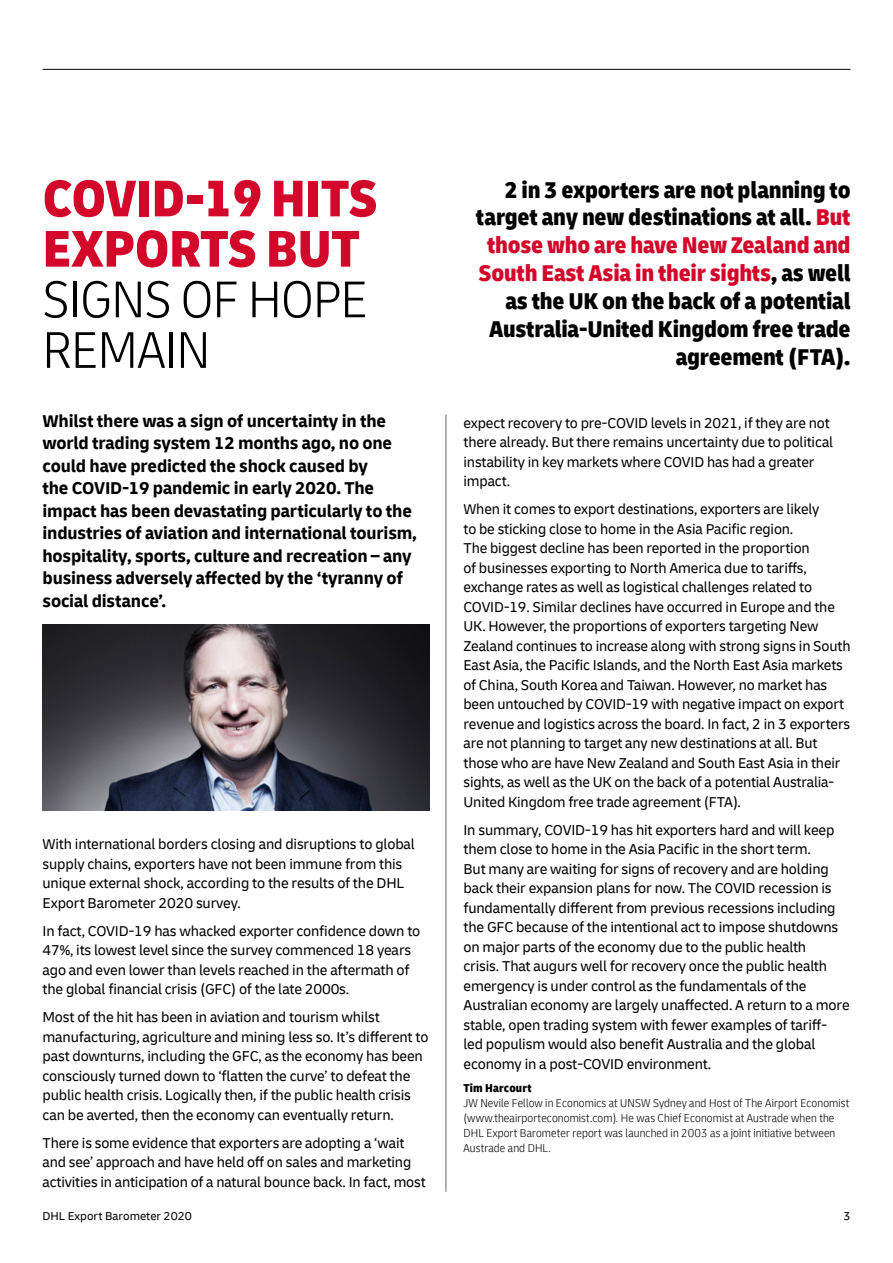
<style>
.page{position:relative;width:893px;height:1263px;background:#fff}
.page>*{position:absolute;margin:0;border:0;box-sizing:border-box;transform-origin:0 0}
.t1{font:900 condensed 54px/50.2px "Delivery";letter-spacing:-.01em;color:#d3072a}
.t2{font:300 condensed 54px/50.6px "Delivery";letter-spacing:-.01em;color:#000}
.t3{font:900 condensed 24px/27.9px "Delivery";letter-spacing:-.01em;color:#000;text-align:right}
.t4{font:700 18px/22.5px "Delivery";letter-spacing:-.01em;color:#000}
.t5{font:15px/19.5px "Delivery";letter-spacing:-.01em;color:#000}
.t6{font:300 condensed 12px/15px "Delivery";letter-spacing:.01em;color:#000}
.t7{font:12px "Delivery";color:#000}
.t8{font:900 condensed 12px "Delivery";letter-spacing:.01em;color:#000}
.s1{color:#d3072a}
</style>
<div class="page">
<hr style="left:446px;top:415px;width:1px;height:777px;background:#5f6b77">
<img style="left:43px;top:624px;width:386px;height:186px">
<hr style="left:43px;top:69px;width:807px;height:1px;background:#000">
<h1 class="t1" style="left:43px;top:174px;width:337px">COVID-19 HITS<br>EXPORTS BUT</h1>
<h1 class="t2" style="left:43px;top:274px;width:327px">SIGNS OF HOPE<br>REMAIN</h1>
<p class="t4" style="left:43px;top:409px;width:376px">Whilst there was a sign of uncertainty in the world trading system 12 months ago, no one could have predicted the shock caused by<br>the COVID-19 pandemic in early 2020. The impact has been devastating particularly to the industries of aviation and international tourism, hospitality, sports, culture and recreation – any business adversely affected by the ‘tyranny of social distance’.</p>
<p class="t5" style="left:43px;top:834px;width:374px">With international borders closing and disruptions to global supply chains, exporters have not been immune from this unique external shock, according to the results of the DHL Export Barometer 2020 survey.</p>
<p class="t5" style="left:43px;top:921px;width:379px">In fact, COVID-19 has whacked exporter confidence down to 47%, its lowest level since the survey commenced 18 years ago and even lower than levels reached in the aftermath of the global financial crisis (GFC) of the late 2000s.</p>
<p class="t5" style="left:43px;top:1007px;width:387px">Most of the hit has been in aviation and tourism whilst manufacturing, agriculture and mining less so. It’s different to past downturns, including the GFC, as the economy has been consciously turned down to ‘flatten the curve’ to defeat the public health crisis. Logically then, if the public health crisis can be averted, then the economy can eventually return.</p>
<p class="t5" style="left:43px;top:1133px;width:385px">There is some evidence that exporters are adopting a ‘wait and see’ approach and have held off on sales and marketing activities in anticipation of a natural bounce back. In fact, most</p>
<h2 class="t3" style="left:476px;top:176px;width:376px">2 in 3 exporters are not planning to target any new destinations at all. <span class="s1">But those who are have New Zealand and South East Asia in their sights</span>, as well as the UK on the back of a potential Australia-United Kingdom free trade agreement (FTA).</h2>
<p class="t5" style="left:463px;top:413px;width:371px">expect recovery to pre-COVID levels in 2021, if they are not there already. But there remains uncertainty due to political instability in key markets where COVID has had a greater impact.</p>
<p class="t5" style="left:463px;top:500px;width:389px">When it comes to export destinations, exporters are likely<br>to be sticking close to home in the Asia Pacific region.<br>The biggest decline has been reported in the proportion<br>of businesses exporting to North America due to tariffs, exchange rates as well as logistical challenges related to COVID-19. Similar declines have occurred in Europe and the UK. However, the proportions of exporters targeting New Zealand continues to increase along with strong signs in South East Asia, the Pacific Islands, and the North East Asia markets of China, South Korea and Taiwan. However, no market has been untouched by COVID-19 with negative impact on export revenue and logistics across the board. In fact, 2 in 3 exporters are not planning to target any new destinations at all. But those who are have New Zealand and South East Asia in their sights, as well as the UK on the back of a potential Australia-United Kingdom free trade agreement (FTA).</p>
<p class="t5" style="left:463px;top:820px;width:388px">In summary, COVID-19 has hit exporters hard and will keep them close to home in the Asia Pacific in the short term.<br>But many are waiting for signs of recovery and are holding back their expansion plans for now. The COVID recession is fundamentally different from previous recessions including the GFC because of the intentional act to impose shutdowns on major parts of the economy due to the public health<br>crisis. That augurs well for recovery once the public health emergency is under control as the fundamentals of the Australian economy are largely unaffected. A return to a more stable, open trading system with fewer examples of tariff&shy;led populism would also benefit Australia and the global economy in a post-COVID environment.</p>
<p class="t8" style="left:463px;top:1081px;width:70px">Tim Harcourt</p>
<p class="t6" style="left:463px;top:1096px;width:387px">JW Nevile Fellow in Economics at UNSW Sydney and Host of The Airport Economist (www.theairporteconomist.com). He was Chief Economist at Austrade when the DHL Export Barometer report was launched in 2003 as a joint initiative between Austrade and DHL.</p>
<p class="t7" style="left:43px;top:1209px;width:151px">DHL Export Barometer 2020</p>
<p class="t7" style="left:843px;top:1209px;width:9px">3</p>
</div>
